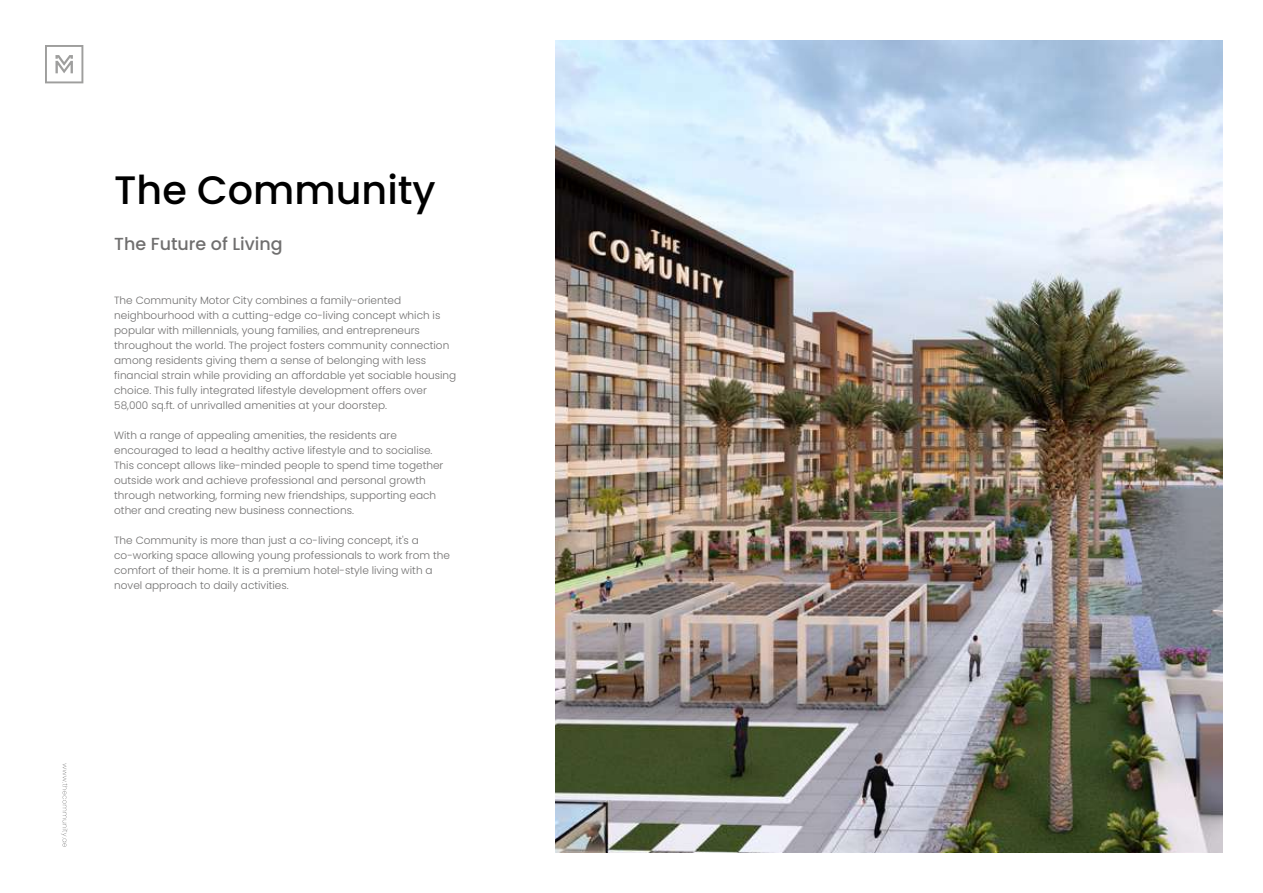
<style>
.page{position:relative;width:1263px;height:893px;background:#fff}
.page>*{position:absolute;margin:0;border:0;box-sizing:border-box;transform-origin:0 0}
.t1{font:500 39.75px "Poppins";color:#000}
.t2{font:500 17.4px "Poppins";color:#706f6f}
.t3{font:300 10.5px/15px "Poppins";color:#706f6f}
</style>
<div class="page">
<img style="left:555px;top:41px;width:667px;height:811px">
<svg style="left:45px;top:45px;width:38px;height:38px"></svg>
<svg style="left:61px;top:763px;width:7px;height:84px"></svg>
<h1 class="t1" style="left:114px;top:167px;width:323px">The Community</h1>
<h2 class="t2" style="left:114px;top:234px;width:170px">The Future of Living</h2>
<p class="t3" style="left:114px;top:293px;width:344px">The Community Motor City combines a family-oriented neighbourhood with a cutting-edge co-living concept which is popular with millennials, young families, and entrepreneurs throughout the world. The project fosters community connection among residents giving them a sense of belonging with less financial strain while providing an affordable yet sociable housing choice. This fully integrated lifestyle development offers over 58,000 sq.ft. of unrivalled amenities at your doorstep.</p>
<p class="t3" style="left:114px;top:428px;width:331px">With a range of appealing amenities, the residents are encouraged to lead a healthy active lifestyle and to socialise.<br>This concept allows like-minded people to spend time together outside work and achieve professional and personal growth through networking, forming new friendships, supporting each other and creating new business connections.</p>
<p class="t3" style="left:114px;top:533px;width:337px">The Community is more than just a co-living concept, it's a co-working space allowing young professionals to work from the comfort of their home. It is a premium hotel-style living with a novel approach to daily activities.</p>
</div>
